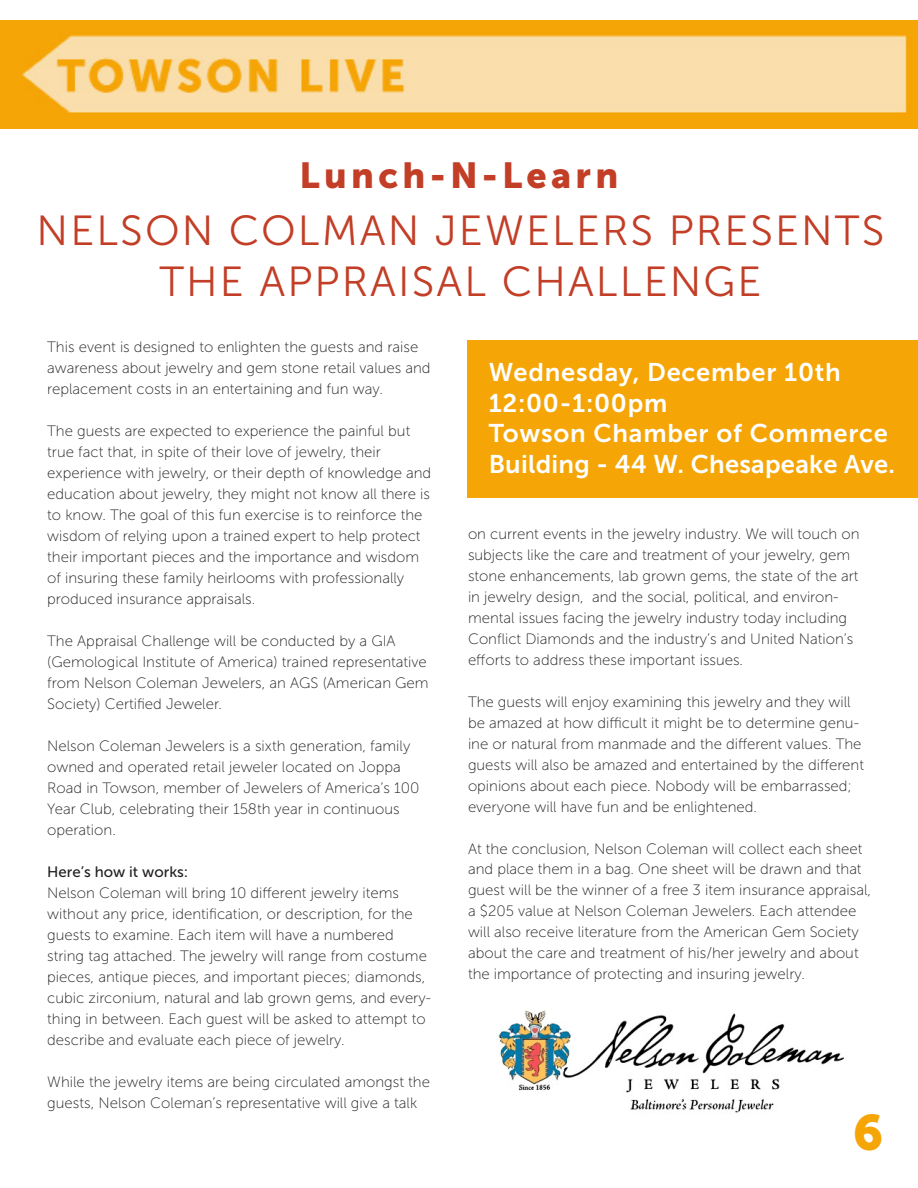
<style>
.page{position:relative;width:918px;height:1188px;background:#fff}
.page>*{position:absolute;margin:0;border:0;box-sizing:border-box;transform-origin:0 0}
.t1{font:49.5px "Museo Sans 900";color:#f5a506}
.t2{font:42px/50.4px "Museo Sans 300";letter-spacing:.05em;color:#c23e26;text-align:center}
.t3{font:36px "Museo Sans 900";letter-spacing:.12em;color:#c23e26}
.t4{font:25.5px/30.6px "Museo Sans 700";letter-spacing:.03em;color:#fff}
.t5{font:15px/21px "Museo Sans 100";color:#231f20}
.t6{font:15px "Museo Sans 500";color:#231f20}
</style>
<div class="page">
<img style="left:0;top:20px;width:918px;height:108px">
<div style="left:467px;top:340px;width:451px;height:158px;background:#f5a506"></div>
<img style="left:498px;top:1010px;width:345px;height:103px">
<h3 class="t3" style="left:300px;top:155px;width:320px">Lunch-N-Learn</h3>
<h2 class="t2" style="left:37px;top:206px;width:849px">NELSON COLMAN JEWELERS PRESENTS<br>THE APPRAISAL CHALLENGE</h2>
<p class="t5" style="left:47px;top:336px;width:385px">This event is designed to enlighten the guests and raise awareness about jewelry and gem stone retail values and replacement costs in an entertaining and fun way.</p>
<p class="t5" style="left:47px;top:420px;width:385px">The guests are expected to experience the painful but true fact that, in spite of their love of jewelry, their experience with jewelry, or their depth of knowledge and education about jewelry, they might not know all there is to know. The goal of this fun exercise is to reinforce the wisdom of relying upon a trained expert to help protect their important pieces and the importance and wisdom of insuring these family heirlooms with professionally produced insurance appraisals.</p>
<p class="t5" style="left:47px;top:630px;width:383px">The Appraisal Challenge will be conducted by a GIA (Gemological Institute of America) trained representative from Nelson Coleman Jewelers, an AGS (American Gem Society) Certified Jeweler.</p>
<p class="t5" style="left:47px;top:735px;width:374px">Nelson Coleman Jewelers is a sixth generation, family owned and operated retail jeweler located on Joppa Road in Towson, member of Jewelers of America’s 100<br>Year Club, celebrating their 158th year in continuous operation.</p>
<p class="t6" style="left:47px;top:863px;width:143px">Here’s how it works:</p>
<p class="t5" style="left:47px;top:882px;width:385px">Nelson Coleman will bring 10 different jewelry items without any price, identification, or description, for the guests to examine. Each item will have a numbered string tag attached. The jewelry will range from costume pieces, antique pieces, and important pieces; diamonds, cubic zirconium, natural and lab grown gems, and every&shy;thing in between. Each guest will be asked to attempt to describe and evaluate each piece of jewelry.</p>
<p class="t5" style="left:47px;top:1071px;width:384px">While the jewelry items are being circulated amongst the guests, Nelson Coleman’s representative will give a talk</p>
<h3 class="t4" style="left:489px;top:357px;width:408px">Wednesday, December 10th<br>12:00-1:00pm<br>Towson Chamber of Commerce<br>Building - 44 W. Chesapeake Ave.</h3>
<p class="t5" style="left:468px;top:523px;width:393px">on current events in the jewelry industry. We will touch on subjects like the care and treatment of your jewelry, gem stone enhancements, lab grown gems, the state of the art in jewelry design, and the social, political, and environ&shy;mental issues facing the jewelry industry today including Conflict Diamonds and the industry’s and United Nation’s efforts to address these important issues.</p>
<p class="t5" style="left:468px;top:691px;width:398px">The guests will enjoy examining this jewelry and they will be amazed at how difficult it might be to determine genu&shy;ine or natural from manmade and the different values. The guests will also be amazed and entertained by the different opinions about each piece. Nobody will be embarrassed; everyone will have fun and be enlightened.</p>
<p class="t5" style="left:468px;top:838px;width:405px">At the conclusion, Nelson Coleman will collect each sheet and place them in a bag. One sheet will be drawn and that guest will be the winner of a free 3 item insurance appraisal, a $205 value at Nelson Coleman Jewelers. Each attendee will also receive literature from the American Gem Society about the care and treatment of his/her jewelry and about the importance of protecting and insuring jewelry.</p>
<h1 class="t1" style="left:853px;top:1104px;width:32px">6</h1>
</div>
